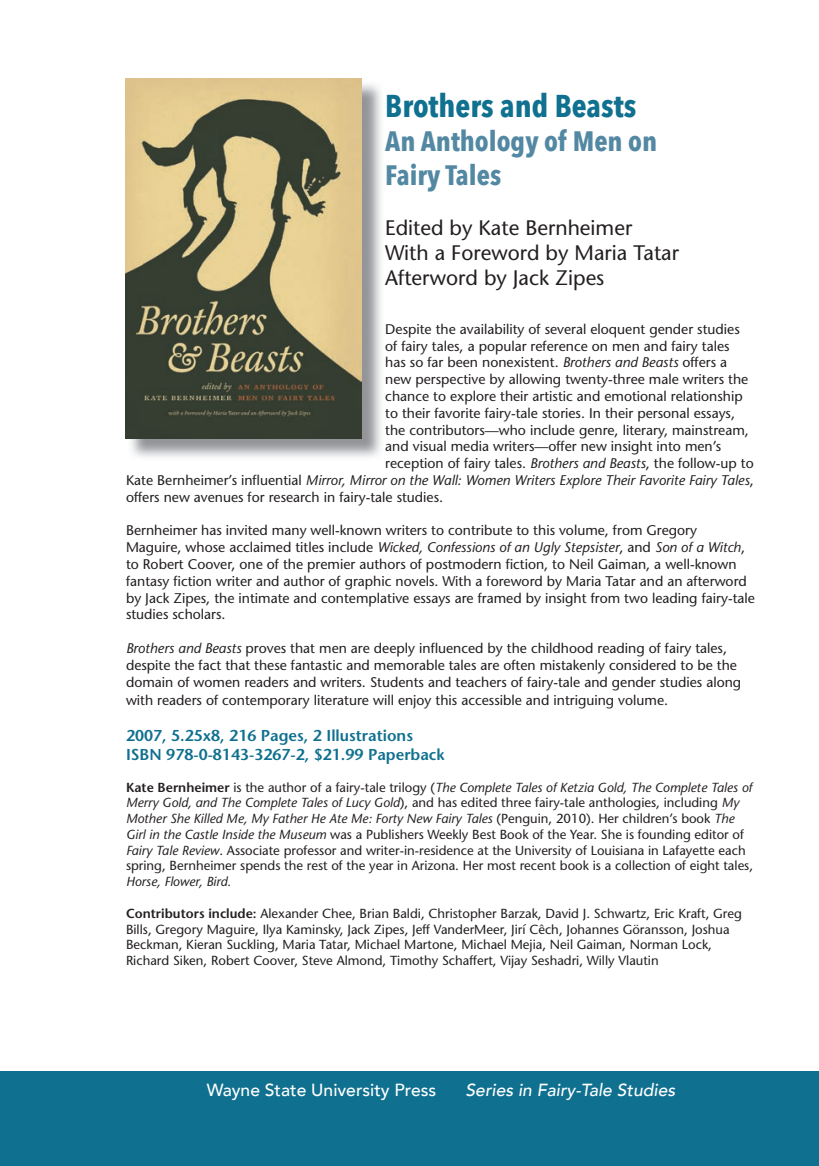
<style>
.page{position:relative;width:819px;height:1166px;background:#fff}
.page>*{position:absolute;margin:0;border:0;box-sizing:border-box;transform-origin:0 0}
.t1{font:700 31.5px "Avenir Next Condensed";color:#10708f}
.t2{font:700 28px/33.6px "Avenir Next Condensed";color:#5388a3}
.t3{font:21px/25.2px "Stone Sans";color:#231f20}
.t4{font:500 17.5px "Avenir";color:#fff}
.t5{font:italic 500 17.5px "Avenir";color:#fff}
.t6{font:600 15.75px/18.9px "Stone Sans";color:#10708f}
.t7{font:14px/16.8px "Stone Sans";color:#231f20}
.t8{font:italic 14px "Stone Sans";color:#231f20}
.t9{font:13.12px/15.8px "Stone Sans";color:#231f20}
.t10{font:italic 13.12px "Stone Sans";color:#231f20}
.s1{font-style:italic}
.s2{font-style:normal}
.s3{font-weight:600}
</style>
<div class="page">
<div style="left:0;top:1071px;width:819px;height:95px;background:#10708f"></div>
<img style="left:128px;top:84px;width:253px;height:373px">
<img style="left:126px;top:79px;width:236px;height:359px">
<h1 class="t1" style="left:385px;top:87px;width:253px">Brothers and Beasts</h1>
<h2 class="t2" style="left:385px;top:124px;width:274px">An Anthology of Men on<br>Fairy Tales</h2>
<h3 class="t3" style="left:385px;top:215px;width:295px">Edited by Kate Bernheimer<br>With a Foreword by Maria Tatar<br>Afterword by Jack Zipes</h3>
<p class="t7" style="left:385px;top:320px;width:356px">Despite the availability of several eloquent gender studies</p>
<p class="t7" style="left:385px;top:337px;width:346px">of fairy tales, a popular reference on men and fairy tales</p>
<p class="t7" style="left:385px;top:354px;width:343px">has so far been nonexistent. <span class="s1">Brothers and Beasts</span> offers a</p>
<p class="t7" style="left:385px;top:371px;width:365px">new perspective by allowing twenty-three male writers the</p>
<p class="t7" style="left:385px;top:387px;width:359px">chance to explore their artistic and emotional relationship</p>
<p class="t7" style="left:385px;top:404px;width:351px">to their favorite fairy-tale stories. In their personal essays,</p>
<p class="t7" style="left:385px;top:421px;width:365px">the contributors—who include genre, literary, mainstream,</p>
<p class="t7" style="left:385px;top:438px;width:338px">and visual media writers—offer new insight into men’s</p>
<p class="t7" style="left:385px;top:455px;width:370px">reception of fairy tales. <span class="s1">Brothers and Beasts</span>, the follow-up to</p>
<p class="t8" style="left:126px;top:471px;width:629px"><span class="s2">Kate Bernheimer’s influential</span> Mirror, Mirror on the Wall: Women Writers Explore Their Favorite Fairy Tales<span class="s2">,</span></p>
<p class="t7" style="left:126px;top:488px;width:319px">offers new avenues for research in fairy-tale studies.</p>
<p class="t7" style="left:126px;top:522px;width:631px">Bernheimer has invited many well-known writers to contribute to this volume, from Gregory Maguire, whose acclaimed titles include <span class="s1">Wicked, Confessions of an Ugly Stepsister</span>, and <span class="s1">Son of a Witch</span>, to Robert Coover, one of the premier authors of postmodern fiction, to Neil Gaiman, a well-known fantasy fiction writer and author of graphic novels. With a foreword by Maria Tatar and an afterword by Jack Zipes, the intimate and contemplative essays are framed by insight from two leading fairy-tale studies scholars.</p>
<p class="t7" style="left:126px;top:639px;width:617px"><span class="s1">Brothers and Beasts</span> proves that men are deeply influenced by the childhood reading of fairy tales, despite the fact that these fantastic and memorable tales are often mistakenly considered to be the domain of women readers and writers. Students and teachers of fairy-tale and gender studies along with readers of contemporary literature will enjoy this accessible and intriguing volume.</p>
<p class="t6" style="left:126px;top:726px;width:320px">2007 , 5.25x8 , 216 Pages, 2 Illustrations<br>ISBN 978-0-8143-3267-2 , $ 21.99 Paperback</p>
<p class="t9" style="left:126px;top:779px;width:629px"><span class="s3">Kate Bernheimer</span> is the author of a fairy-tale trilogy (<span class="s1">The Complete Tales of Ketzia Gold, The Complete Tales of Merry Gold, and The Complete Tales of Lucy Gold</span>), and has edited three fairy-tale anthologies, including <span class="s1">My Mother She Killed Me, My Father He Ate Me: Forty New Fairy Tales</span> (Penguin, 2010). Her children’s book <span class="s1">The Girl in the Castle Inside the Museum</span> was a Publishers Weekly Best Book of the Year. She is founding editor of <span class="s1">Fairy Tale Review</span>. Associate professor and writer-in-residence at the University of Louisiana in Lafayette each spring, Bernheimer spends the rest of the year in Arizona. Her most recent book is a collection of eight tales,</p>
<p class="t10" style="left:126px;top:873px;width:107px">Horse, Flower, Bird.</p>
<p class="t9" style="left:126px;top:905px;width:617px"><span class="s3">Contributors include:</span> Alexander Chee, Brian Baldi, Christopher Barzak, David J. Schwartz, Eric Kraft, Greg Bills, Gregory Maguire, Ilya Kaminsky, Jack Zipes, Jeff VanderMeer, Jirí Cêch, Johannes Göransson, Joshua Beckman, Kieran Suckling, Maria Tatar, Michael Martone, Michael Mejia, Neil Gaiman, Norman Lock, Richard Siken, Robert Coover, Steve Almond, Timothy Schaffert, Vijay Seshadri, Willy Vlautin</p>
<p class="t4" style="left:207px;top:1074px;width:231px">Wayne State University Press</p>
<p class="t5" style="left:466px;top:1079px;width:211px">Series in Fairy-Tale Studies</p>
</div>
